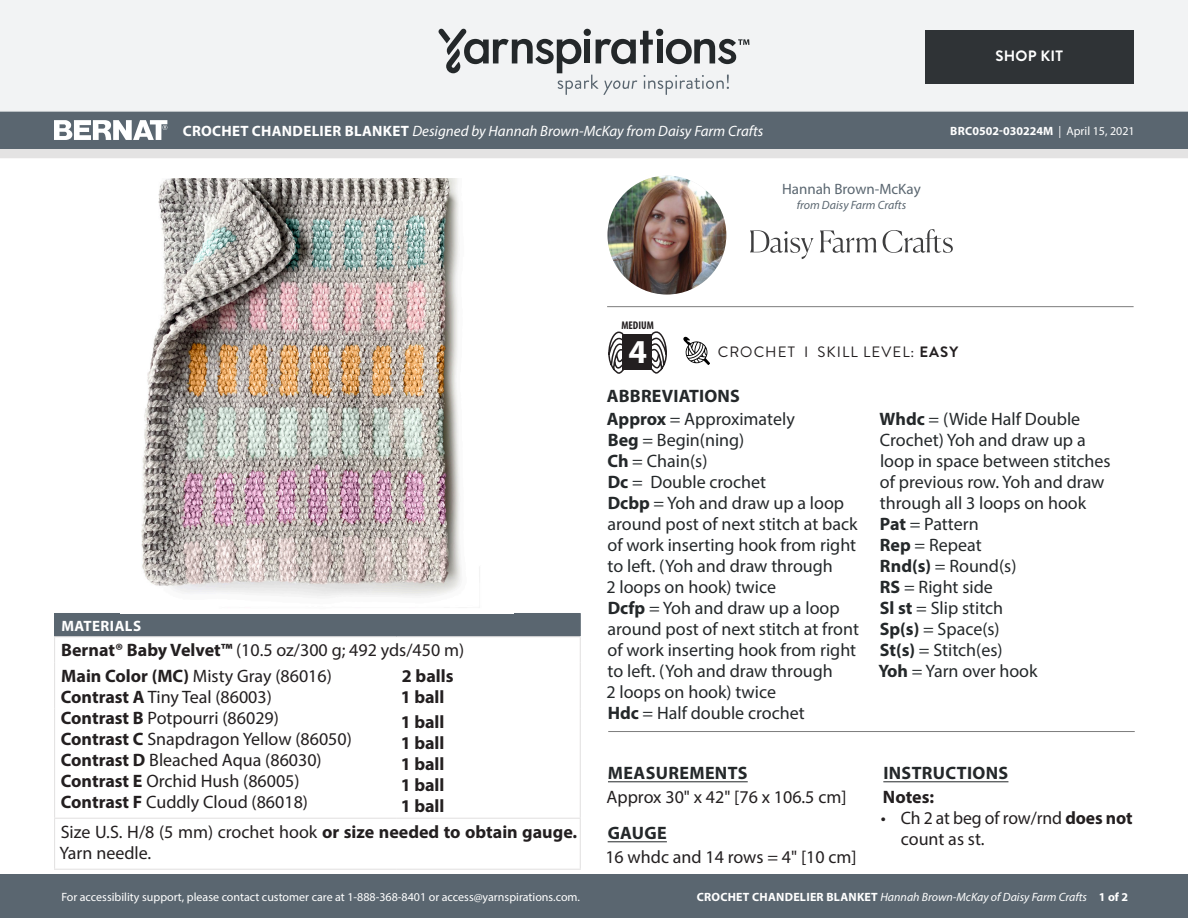
<style>
.page{position:relative;width:1188px;height:918px;background:#fff}
.page>*{position:absolute;margin:0;border:0;box-sizing:border-box;transform-origin:0 0}
.t1{font:700 33.6px "Myriad Pro";color:#fff}
.Abbreviations_-_With{font:18px/21px "Myriad Pro";color:#24282a}
.Material_-__Colors_i{font:18px "Myriad Pro";color:#231f20}
.Materials_-_Needle{font:18px/21px "Myriad Pro";color:#231f20}
.Body_-__With_auto_st{font:18px "Myriad Pro";color:#231f20}
.Materials_-_Brand{font:18px "Myriad Pro";color:#231f20}
.Body_-_HEADERS_-_Und{font:700 18px "Myriad Pro";letter-spacing:.02em;color:#24282a}
.Material_-__Colors_i-2{font:700 18px "Myriad Pro";color:#231f20}
.Body_-__Color_coded{font:700 18px "Myriad Pro";color:#231f20}
.t2{font:italic 15px "Myriad Pro";color:#fff}
.Type_of_pattern___Sk{font:15px "Brandon Grotesque";letter-spacing:.07em;color:#231f20}
.t3{font:15px "Myriad Pro";color:#5a6670}
.Materials_-__Header{font:700 15px "Myriad Pro";letter-spacing:.03em;color:#fff}
.t4{font:700 15px "Brandon Grotesque";letter-spacing:.02em;color:#fff}
.t5{font:12px "Myriad Pro";color:#fff}
.t6{font:italic 12px "Myriad Pro";color:#fff}
.t7{font:700 12px "Myriad Pro";color:#fff}
.t8{font:italic 12px "Myriad Pro";color:#5a6670}
.t9{font:700 condensed 11.25px "Myriad Pro";color:#231f20}
.s1{font-weight:700;font-style:normal}
.s2{font-weight:400}
.s3{font-weight:700}
</style>
<div class="page">
<div style="left:0;top:875px;width:1188px;height:43px;background:#5a6670"></div>
<div style="left:0;top:149px;width:1188px;height:9px;background:#e4e3e3"></div>
<div style="left:0;top:111px;width:1188px;height:38px;background:#5a6670"></div>
<div style="left:0;top:0;width:1188px;height:112px;background:#f2f3f4"></div>
<svg style="left:438px;top:29px;width:311px;height:66px"></svg>
<div style="left:925px;top:30px;width:209px;height:54px;background:#2f3336"></div>
<hr style="left:607px;top:306px;width:527px;height:1px;background:#7d7d7d">
<svg style="left:750px;top:230px;width:64px;height:29px"></svg>
<svg style="left:820px;top:231px;width:57px;height:22px"></svg>
<svg style="left:883px;top:229px;width:70px;height:24px"></svg>
<img style="left:608px;top:176px;width:118px;height:119px;border-radius:59px">
<svg style="left:54px;top:120px;width:113px;height:20px"></svg>
<svg style="left:683px;top:336px;width:27px;height:29px"></svg>
<svg style="left:608px;top:331px;width:16px;height:43px"></svg>
<svg style="left:651px;top:331px;width:16px;height:43px"></svg>
<div style="left:622px;top:334px;width:30px;height:36px;background:#231f20"></div>
<hr style="left:608px;top:731px;width:527px;height:1px;background:#7d7d7d">
<hr style="left:608px;top:781px;width:140px;height:1px;background:#24282a">
<hr style="left:608px;top:841px;width:59px;height:1px;background:#24282a">
<hr style="left:883px;top:781px;width:125px;height:1px;background:#24282a">
<div style="left:55px;top:613px;width:525px;height:24px;background:#5a6670"></div>
<hr style="left:54px;top:613px;width:342px;height:1px;background:#5a6670">
<hr style="left:396px;top:613px;width:185px;height:1px;background:#5a6670">
<svg style="left:54px;top:614px;width:1px;height:48px"></svg>
<hr style="left:54px;top:636px;width:342px;height:1px;background:#e4e3e3">
<hr style="left:396px;top:636px;width:185px;height:1px;background:#e4e3e3">
<svg style="left:580px;top:614px;width:1px;height:48px"></svg>
<hr style="left:54px;top:662px;width:1px;height:47px;background:#e4e3e3">
<hr style="left:54px;top:709px;width:1px;height:109px;background:#e4e3e3">
<hr style="left:580px;top:662px;width:1px;height:47px;background:#e4e3e3">
<hr style="left:580px;top:709px;width:1px;height:109px;background:#e4e3e3">
<hr style="left:54px;top:819px;width:1px;height:50px;background:#e4e3e3">
<hr style="left:54px;top:818px;width:342px;height:1px;background:#e4e3e3">
<hr style="left:396px;top:818px;width:185px;height:1px;background:#e4e3e3">
<hr style="left:580px;top:819px;width:1px;height:50px;background:#e4e3e3">
<hr style="left:54px;top:869px;width:342px;height:1px;background:#e4e3e3">
<hr style="left:396px;top:869px;width:185px;height:1px;background:#e4e3e3">
<img style="left:141px;top:178px;width:339px;height:419px">
<p class="t4" style="left:995px;top:46px;width:69px">SHOP KIT</p>
<p class="t2" style="left:183px;top:122px;width:582px"><span class="s1">CROCHET CHANDELIER BLANKET</span> Designed by Hannah Brown-McKay from Daisy Farm Crafts</p>
<p class="t7" style="left:950px;top:123px;width:186px">BRC0502-030224M <span class="s2">| April 15, 2021</span></p>
<p class="t9" style="left:621px;top:319px;width:34px">MEDIUM</p>
<h1 class="t1" style="left:629px;top:330px;width:20px">4</h1>
<p class="t3" style="left:782px;top:180px;width:140px">Hannah Brown-McKay</p>
<p class="t8" style="left:797px;top:198px;width:111px">from Daisy Farm Crafts</p>
<p class="Type_of_pattern___Sk" style="left:718px;top:341px;width:242px">CROCHET I SKILL LEVEL: <span class="s3">EASY</span></p>
<p class="Materials_-__Header" style="left:61px;top:616px;width:81px">MATERIALS</p>
<p class="Materials_-_Brand" style="left:61px;top:639px;width:405px"><span class="s3">Bernat® Baby Velvet™</span> (10.5 oz/300 g; 492 yds/450 m)</p>
<p class="Material_-__Colors_i" style="left:61px;top:665px;width:272px"><span class="s3">Main Color (MC)</span> Misty Gray (86016)</p>
<p class="Material_-__Colors_i" style="left:61px;top:686px;width:212px"><span class="s3">Contrast A</span> Tiny Teal (86003)</p>
<p class="Material_-__Colors_i" style="left:61px;top:707px;width:220px"><span class="s3">Contrast B</span> Potpourri (86029)</p>
<p class="Material_-__Colors_i" style="left:61px;top:728px;width:292px"><span class="s3">Contrast C</span> Snapdragon Yellow (86050)</p>
<p class="Material_-__Colors_i" style="left:61px;top:749px;width:262px"><span class="s3">Contrast D</span> Bleached Aqua (86030)</p>
<p class="Material_-__Colors_i" style="left:61px;top:770px;width:240px"><span class="s3">Contrast E</span> Orchid Hush (86005)</p>
<p class="Material_-__Colors_i" style="left:61px;top:791px;width:249px"><span class="s3">Contrast F</span> Cuddly Cloud (86018)</p>
<p class="Material_-__Colors_i-2" style="left:402px;top:664px;width:53px">2 balls</p>
<p class="Material_-__Colors_i-2" style="left:401px;top:685px;width:45px">1 ball</p>
<p class="Material_-__Colors_i-2" style="left:401px;top:710px;width:45px">1 ball</p>
<p class="Material_-__Colors_i-2" style="left:401px;top:731px;width:45px">1 ball</p>
<p class="Material_-__Colors_i-2" style="left:401px;top:752px;width:45px">1 ball</p>
<p class="Material_-__Colors_i-2" style="left:401px;top:773px;width:45px">1 ball</p>
<p class="Material_-__Colors_i-2" style="left:401px;top:794px;width:45px">1 ball</p>
<p class="Materials_-_Needle" style="left:59px;top:821px;width:519px">Size U.S. H/8 (5 mm) crochet hook <span class="s3">or size needed to obtain gauge.<br></span>Yarn needle.</p>
<p class="t5" style="left:61px;top:889px;width:520px">For accessibility support, please contact customer care at 1-888-368-8401 or access@yarnspirations.com.</p>
<p class="Body_-_HEADERS_-_Und" style="left:607px;top:385px;width:135px">ABBREVIATIONS</p>
<p class="Abbreviations_-_With" style="left:607px;top:408px;width:189px"><span class="s3">Approx</span> = Approximately</p>
<p class="Abbreviations_-_With" style="left:608px;top:429px;width:138px"><span class="s3">Beg</span> = Begin(ning)</p>
<p class="Abbreviations_-_With" style="left:607px;top:450px;width:102px"><span class="s3">Ch</span> = Chain(s)</p>
<p class="Abbreviations_-_With" style="left:608px;top:471px;width:160px"><span class="s3">Dc</span> = Double crochet</p>
<p class="Abbreviations_-_With" style="left:606px;top:492px;width:253px"><span class="s3">Dcbp</span> = Yoh and draw up a loop around post of next stitch at back of work inserting hook from right to left. (Yoh and draw through<br>2 loops on hook) twice</p>
<p class="Abbreviations_-_With" style="left:606px;top:597px;width:254px"><span class="s3">Dcfp</span> = Yoh and draw up a loop around post of next stitch at front of work inserting hook from right to left. (Yoh and draw through<br>2 loops on hook) twice</p>
<p class="Abbreviations_-_With" style="left:608px;top:702px;width:199px"><span class="s3">Hdc</span> = Half double crochet</p>
<p class="Body_-_HEADERS_-_Und" style="left:608px;top:761px;width:141px">MEASUREMENTS</p>
<p class="Body_-__With_auto_st" style="left:607px;top:786px;width:241px">Approx 30" x 42" [76 x 106.5 cm]</p>
<p class="Body_-_HEADERS_-_Und" style="left:608px;top:821px;width:61px">GAUGE</p>
<p class="Body_-__With_auto_st" style="left:605px;top:846px;width:253px">16 whdc and 14 rows = 4" [10 cm]</p>
<p class="Abbreviations_-_With" style="left:880px;top:408px;width:232px"><span class="s3">Whdc</span> = (Wide Half Double<br>Crochet) Yoh and draw up a loop in space between stitches of previous row. Yoh and draw through all 3 loops on hook</p>
<p class="Abbreviations_-_With" style="left:880px;top:513px;width:100px"><span class="s3">Pat</span> = Pattern</p>
<p class="Abbreviations_-_With" style="left:880px;top:534px;width:103px"><span class="s3">Rep</span> = Repeat</p>
<p class="Abbreviations_-_With" style="left:880px;top:555px;width:138px"><span class="s3">Rnd(s)</span> = Round(s)</p>
<p class="Abbreviations_-_With" style="left:880px;top:576px;width:114px"><span class="s3">RS</span> = Right side</p>
<p class="Abbreviations_-_With" style="left:880px;top:597px;width:125px"><span class="s3">Sl st</span> = Slip stitch</p>
<p class="Abbreviations_-_With" style="left:880px;top:618px;width:121px"><span class="s3">Sp(s)</span> = Space(s)</p>
<p class="Abbreviations_-_With" style="left:880px;top:639px;width:124px"><span class="s3">St(s)</span> = Stitch(es)</p>
<p class="Abbreviations_-_With" style="left:878px;top:660px;width:161px"><span class="s3">Yoh</span> = Yarn over hook</p>
<p class="Body_-_HEADERS_-_Und" style="left:883px;top:761px;width:126px">INSTRUCTIONS</p>
<p class="Body_-__Color_coded" style="left:883px;top:785px;width:53px">Notes:</p>
<p class="Materials_-_Needle" style="left:901px;top:807px;width:233px;text-indent:-20px">• Ch 2 at beg of row/rnd <span class="s3">does not </span>count as st.</p>
<p class="t6" style="left:697px;top:889px;width:433px"><span class="s1">CROCHET CHANDELIER BLANKET</span> Hannah Brown-McKay of Daisy Farm Crafts <span class="s1">1 of 2</span></p>
</div>
